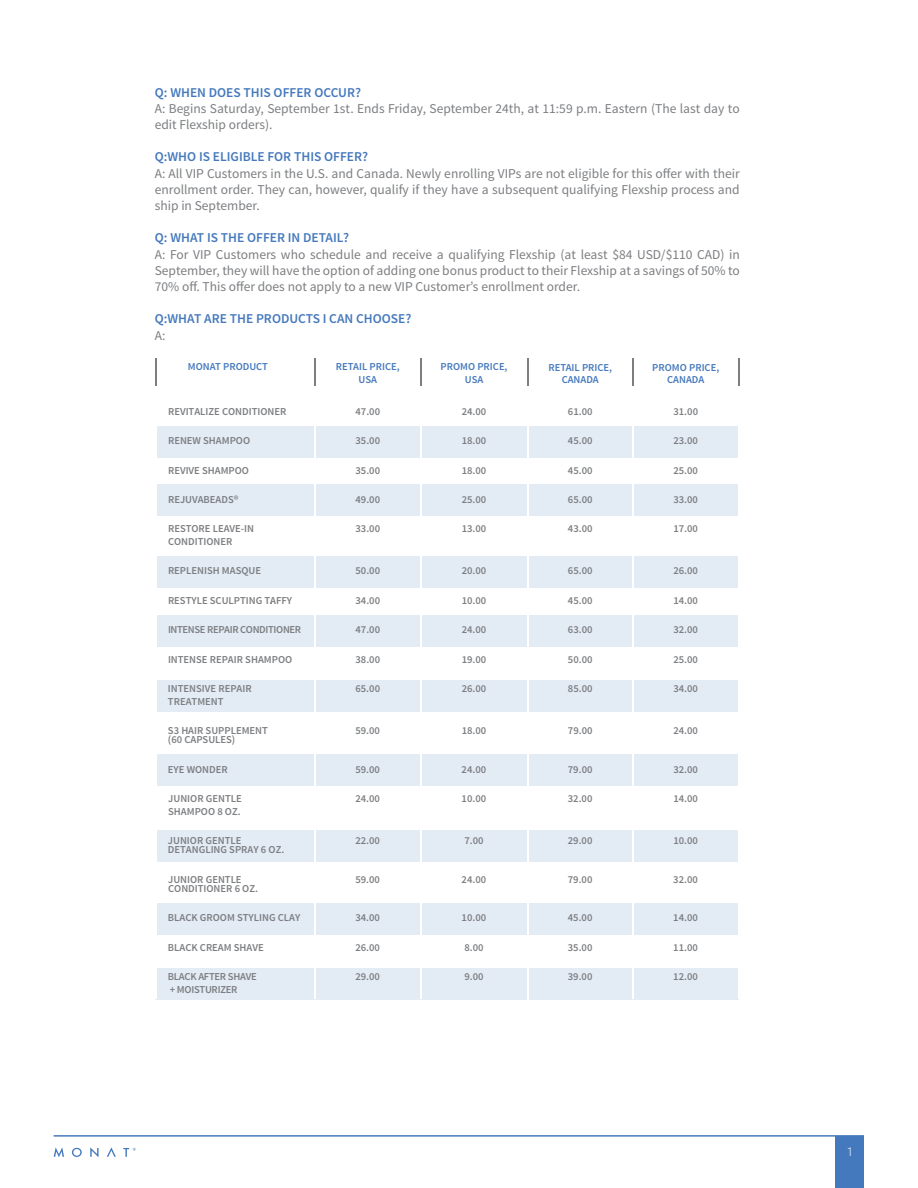
<style>
.page{position:relative;width:918px;height:1188px;background:#fff}
.page>*{position:absolute;margin:0;border:0;box-sizing:border-box;transform-origin:0 0}
.t1{font:13.5px/16.2px "Source Sans Pro";color:#7c7e81;text-align:justify}
.t2{font:600 13.5px "Source Sans Pro";color:#4579bd}
.t3{font:300 12px "Gilroy";color:#fff}
.t4{font:600 10.65px/12.8px "Source Sans Pro";color:#7c7e81}
.t5{font:600 10.65px/12.8px "Source Sans Pro";color:#4579bd;text-align:center}
.t6{font:600 10.65px/12.8px "Source Sans Pro";letter-spacing:-.025em;color:#7c7e81}
.t7{font:600 10.65px "Source Sans Pro";letter-spacing:-.03em;color:#7c7e81}
</style>
<div class="page">
<div style="left:836px;top:1136px;width:28px;height:52px;background:#4579bd"></div>
<svg style="left:54px;top:1147px;width:10px;height:10px"></svg>
<svg style="left:72px;top:1148px;width:10px;height:9px"></svg>
<svg style="left:90px;top:1147px;width:9px;height:10px"></svg>
<svg style="left:107px;top:1147px;width:9px;height:10px"></svg>
<svg style="left:123px;top:1148px;width:13px;height:9px"></svg>
<hr style="left:54px;top:1136px;width:810px;height:1px;background:#4579bd">
<div style="left:156px;top:426px;width:583px;height:31px;background:#e3ebf5"></div>
<div style="left:156px;top:485px;width:583px;height:31px;background:#e3ebf5"></div>
<div style="left:156px;top:556px;width:583px;height:32px;background:#e3ebf5"></div>
<div style="left:156px;top:615px;width:583px;height:32px;background:#e3ebf5"></div>
<div style="left:156px;top:680px;width:583px;height:32px;background:#e3ebf5"></div>
<div style="left:156px;top:754px;width:583px;height:32px;background:#e3ebf5"></div>
<div style="left:156px;top:831px;width:583px;height:31px;background:#e3ebf5"></div>
<div style="left:156px;top:903px;width:583px;height:32px;background:#e3ebf5"></div>
<div style="left:156px;top:968px;width:583px;height:32px;background:#e3ebf5"></div>
<hr style="left:314px;top:401px;width:2px;height:598px;background:#fff">
<hr style="left:155px;top:401px;width:2px;height:598px;background:#fff">
<hr style="left:420px;top:401px;width:2px;height:598px;background:#fff">
<hr style="left:527px;top:401px;width:2px;height:599px;background:#fff">
<hr style="left:633px;top:401px;width:1px;height:598px;background:#fff">
<hr style="left:738px;top:401px;width:2px;height:598px;background:#fff">
<hr style="left:314px;top:358px;width:2px;height:27px;background:#7c7e81">
<hr style="left:155px;top:358px;width:2px;height:27px;background:#7c7e81">
<hr style="left:420px;top:358px;width:2px;height:27px;background:#7c7e81">
<hr style="left:527px;top:358px;width:2px;height:27px;background:#7c7e81">
<svg style="left:633px;top:358px;width:1px;height:27px"></svg>
<hr style="left:738px;top:358px;width:2px;height:27px;background:#7c7e81">
<p class="t2" style="left:155px;top:84px;width:208px">Q: WHEN DOES THIS OFFER OCCUR?</p>
<p class="t1" style="left:155px;top:100px;width:586px">A: Begins Saturday, September 1st. Ends Friday, September 24th, at 11:59 p.m. Eastern (The last day to edit Flexship orders).</p>
<p class="t2" style="left:155px;top:148px;width:215px">Q:WHO IS ELIGIBLE FOR THIS OFFER?</p>
<p class="t1" style="left:155px;top:165px;width:586px">A: All VIP Customers in the U.S. and Canada. Newly enrolling VIPs are not eligible for this offer with their enrollment order. They can, however, qualify if they have a subsequent qualifying Flexship process and ship in September.</p>
<p class="t2" style="left:155px;top:229px;width:196px">Q: WHAT IS THE OFFER IN DETAIL?</p>
<p class="t1" style="left:155px;top:246px;width:587px">A: For VIP Customers who schedule and receive a qualifying Flexship (at least $84 USD/$110 CAD) in September, they will have the option of adding one bonus product to their Flexship at a savings of 50% to 70% off. This offer does not apply to a new VIP Customer’s enrollment order.</p>
<p class="t2" style="left:155px;top:310px;width:258px">Q:WHAT ARE THE PRODUCTS I CAN CHOOSE?</p>
<p class="t1" style="left:155px;top:327px;width:12px">A:</p>
<p class="t5" style="left:188px;top:361px;width:82px">MONAT PRODUCT</p>
<p class="t5" style="left:441px;top:360px;width:68px">PROMO PRICE,<br>USA</p>
<p class="t5" style="left:548px;top:361px;width:65px">RETAIL PRICE,<br>CANADA</p>
<p class="t5" style="left:652px;top:361px;width:68px">PROMO PRICE,<br>CANADA</p>
<p class="t5" style="left:336px;top:361px;width:65px">RETAIL PRICE,<br>USA</p>
<p class="t4" style="left:168px;top:405px;width:120px">REVITALIZE CONDITIONER</p>
<p class="t4" style="left:356px;top:405px;width:26px">47.00</p>
<p class="t4" style="left:462px;top:405px;width:26px">24.00</p>
<p class="t4" style="left:568px;top:405px;width:26px">61.00</p>
<p class="t4" style="left:673px;top:405px;width:26px">31.00</p>
<p class="t4" style="left:168px;top:435px;width:84px">RENEW SHAMPOO</p>
<p class="t4" style="left:356px;top:435px;width:26px">35.00</p>
<p class="t4" style="left:462px;top:435px;width:26px">18.00</p>
<p class="t4" style="left:568px;top:435px;width:26px">45.00</p>
<p class="t4" style="left:673px;top:435px;width:26px">23.00</p>
<p class="t4" style="left:168px;top:464px;width:82px">REVIVE SHAMPOO</p>
<p class="t4" style="left:356px;top:464px;width:26px">35.00</p>
<p class="t4" style="left:462px;top:464px;width:26px">18.00</p>
<p class="t4" style="left:568px;top:464px;width:26px">45.00</p>
<p class="t4" style="left:673px;top:464px;width:26px">25.00</p>
<p class="t4" style="left:168px;top:493px;width:72px">REJUVABEADS®</p>
<p class="t4" style="left:356px;top:493px;width:26px">49.00</p>
<p class="t4" style="left:462px;top:493px;width:26px">25.00</p>
<p class="t4" style="left:568px;top:493px;width:26px">65.00</p>
<p class="t4" style="left:673px;top:493px;width:26px">33.00</p>
<p class="t4" style="left:168px;top:523px;width:88px">RESTORE LEAVE-IN<br>CONDITIONER</p>
<p class="t4" style="left:355px;top:523px;width:26px">33.00</p>
<p class="t4" style="left:462px;top:523px;width:26px">13.00</p>
<p class="t4" style="left:568px;top:523px;width:26px">43.00</p>
<p class="t4" style="left:673px;top:523px;width:26px">17.00</p>
<p class="t4" style="left:168px;top:565px;width:95px">REPLENISH MASQUE</p>
<p class="t4" style="left:355px;top:565px;width:26px">50.00</p>
<p class="t4" style="left:462px;top:565px;width:26px">20.00</p>
<p class="t4" style="left:568px;top:565px;width:26px">65.00</p>
<p class="t4" style="left:673px;top:565px;width:26px">26.00</p>
<p class="t4" style="left:168px;top:594px;width:126px">RESTYLE SCULPTING TAFFY</p>
<p class="t4" style="left:270px;top:594px;width:4px">.</p>
<p class="t4" style="left:355px;top:594px;width:26px">34.00</p>
<p class="t4" style="left:462px;top:594px;width:26px">10.00</p>
<p class="t4" style="left:568px;top:594px;width:26px">45.00</p>
<p class="t4" style="left:673px;top:594px;width:26px">14.00</p>
<p class="t7" style="left:168px;top:623px;width:135px">INTENSE REPAIR CONDITIONER</p>
<p class="t4" style="left:355px;top:624px;width:26px">47.00</p>
<p class="t4" style="left:462px;top:624px;width:26px">24.00</p>
<p class="t4" style="left:568px;top:624px;width:26px">63.00</p>
<p class="t4" style="left:673px;top:624px;width:26px">32.00</p>
<p class="t4" style="left:168px;top:653px;width:126px">INTENSE REPAIR SHAMPOO</p>
<p class="t4" style="left:355px;top:653px;width:26px">38.00</p>
<p class="t4" style="left:462px;top:653px;width:26px">19.00</p>
<p class="t4" style="left:568px;top:653px;width:26px">50.00</p>
<p class="t4" style="left:673px;top:653px;width:26px">25.00</p>
<p class="t4" style="left:168px;top:682px;width:85px">INTENSIVE REPAIR<br>TREATMENT</p>
<p class="t4" style="left:355px;top:682px;width:26px">65.00</p>
<p class="t4" style="left:462px;top:682px;width:26px">26.00</p>
<p class="t4" style="left:568px;top:682px;width:26px">85.00</p>
<p class="t4" style="left:673px;top:682px;width:26px">34.00</p>
<p class="t4" style="left:168px;top:726px;width:101px;line-height:9.1px">S3 HAIR SUPPLEMENT (60 CAPSULES)</p>
<p class="t4" style="left:355px;top:725px;width:26px">59.00</p>
<p class="t4" style="left:462px;top:725px;width:26px">18.00</p>
<p class="t4" style="left:568px;top:725px;width:26px">79.00</p>
<p class="t4" style="left:673px;top:725px;width:26px">24.00</p>
<p class="t4" style="left:168px;top:763px;width:61px">EYE WONDER</p>
<p class="t4" style="left:355px;top:763px;width:26px">59.00</p>
<p class="t4" style="left:462px;top:763px;width:26px">24.00</p>
<p class="t4" style="left:568px;top:763px;width:26px">79.00</p>
<p class="t4" style="left:673px;top:763px;width:26px">32.00</p>
<p class="t4" style="left:168px;top:793px;width:75px">JUNIOR GENTLE<br>SHAMPOO 8 OZ.</p>
<p class="t4" style="left:355px;top:793px;width:26px">24.00</p>
<p class="t4" style="left:462px;top:793px;width:26px">10.00</p>
<p class="t4" style="left:568px;top:793px;width:26px">32.00</p>
<p class="t4" style="left:673px;top:793px;width:26px">14.00</p>
<p class="t4" style="left:168px;top:836px;width:118px;line-height:9.1px">JUNIOR GENTLE<br>DETANGLING SPRAY 6 OZ.</p>
<p class="t4" style="left:355px;top:835px;width:26px">22.00</p>
<p class="t4" style="left:464px;top:835px;width:21px">7.00</p>
<p class="t4" style="left:568px;top:835px;width:26px">29.00</p>
<p class="t4" style="left:673px;top:835px;width:26px">10.00</p>
<p class="t4" style="left:168px;top:875px;width:91px;line-height:9.1px">JUNIOR GENTLE<br>CONDITIONER 6 OZ.</p>
<p class="t4" style="left:355px;top:873px;width:26px">59.00</p>
<p class="t4" style="left:462px;top:873px;width:26px">24.00</p>
<p class="t4" style="left:568px;top:873px;width:26px">79.00</p>
<p class="t4" style="left:673px;top:873px;width:26px">32.00</p>
<p class="t4" style="left:168px;top:912px;width:134px">BLACK GROOM STYLING CLAY</p>
<p class="t4" style="left:355px;top:912px;width:26px">34.00</p>
<p class="t4" style="left:462px;top:912px;width:26px">10.00</p>
<p class="t4" style="left:568px;top:912px;width:26px">45.00</p>
<p class="t4" style="left:673px;top:912px;width:26px">14.00</p>
<p class="t4" style="left:168px;top:941px;width:97px">BLACK CREAM SHAVE</p>
<p class="t4" style="left:355px;top:941px;width:26px">26.00</p>
<p class="t4" style="left:464px;top:941px;width:21px">8.00</p>
<p class="t4" style="left:568px;top:941px;width:26px">35.00</p>
<p class="t4" style="left:673px;top:941px;width:26px">11.00</p>
<p class="t6" style="left:168px;top:971px;width:90px">BLACK AFTER SHAVE + MOISTURIZER</p>
<p class="t4" style="left:355px;top:971px;width:26px">29.00</p>
<p class="t4" style="left:464px;top:971px;width:21px">9.00</p>
<p class="t4" style="left:568px;top:971px;width:26px">39.00</p>
<p class="t4" style="left:673px;top:971px;width:26px">12.00</p>
<p class="t3" style="left:848px;top:1144px;width:5px">1</p>
</div>
